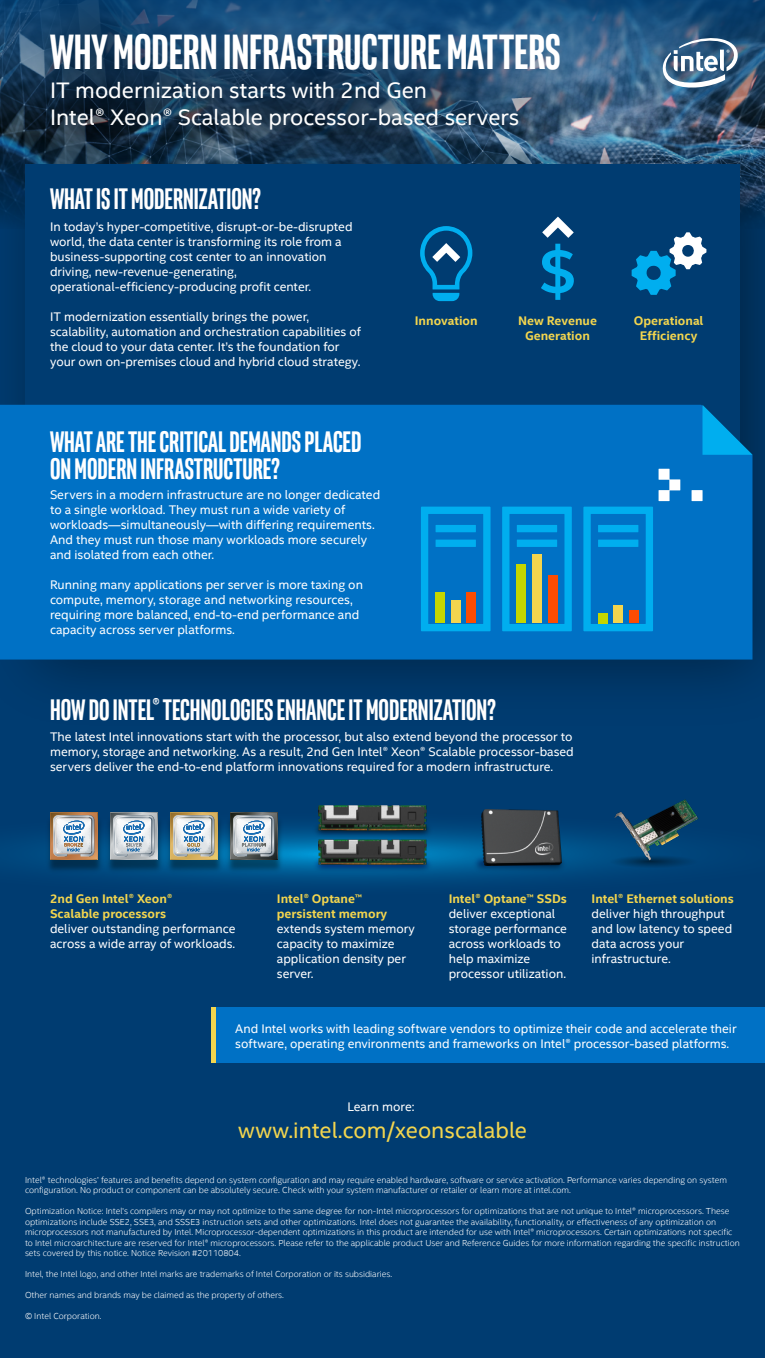
<style>
.page{position:relative;width:765px;height:1358px;background:#003c71}
.page>*{position:absolute;margin:0;border:0;box-sizing:border-box;transform-origin:0 0}
.t1{font:700 62px "Intel Clear";color:#00aeef}
.t2{font:700 50px "Intel Clear Pro";color:#fff}
.t3{font:700 30px/27px "Intel Clear Pro";color:#fff}
.t4{font:22.5px/27px "Intel Clear";color:#fff}
.t5{font:22.5px "Intel Clear";color:#f3d54e}
.t6{font:12.5px/15px "Intel Clear";color:#fff}
.t7{font:700 12.5px/15px "Intel Clear";color:#f3d54e;text-align:center}
.t8{font:300 8.75px/10.5px "Intel Clear";color:#fff}
</style>
<div class="page">
<svg style="left:0;top:0;width:765px;height:94px"></svg>
<svg style="left:661px;top:34px;width:78px;height:55px"></svg>
<img style="left:0;top:94px;width:765px;height:591px">
<div style="left:25px;top:165px;width:715px;height:487px;background:#003c71"></div>
<svg style="left:420px;top:226px;width:52px;height:75px"></svg>
<svg style="left:542px;top:217px;width:32px;height:21px"></svg>
<svg style="left:632px;top:232px;width:74px;height:63px"></svg>
<div style="left:0;top:405px;width:752px;height:254px;background:#0071c5"></div>
<svg style="left:702px;top:405px;width:50px;height:50px"></svg>
<svg style="left:583px;top:506px;width:70px;height:125px"></svg>
<div style="left:598px;top:525px;width:40px;height:7px;background:#00aeef"></div>
<div style="left:598px;top:539px;width:40px;height:8px;background:#00aeef"></div>
<svg style="left:502px;top:506px;width:70px;height:125px"></svg>
<div style="left:517px;top:525px;width:40px;height:7px;background:#00aeef"></div>
<div style="left:517px;top:539px;width:40px;height:8px;background:#00aeef"></div>
<svg style="left:421px;top:506px;width:70px;height:125px"></svg>
<div style="left:436px;top:525px;width:40px;height:7px;background:#00aeef"></div>
<div style="left:436px;top:539px;width:40px;height:8px;background:#00aeef"></div>
<div style="left:692px;top:490px;width:11px;height:11px;background:#fff"></div>
<svg style="left:659px;top:469px;width:21px;height:32px"></svg>
<div style="left:435px;top:593px;width:10px;height:30px;background:#c4d600"></div>
<div style="left:451px;top:600px;width:10px;height:23px;background:#f3d54e"></div>
<div style="left:466px;top:593px;width:10px;height:30px;background:#fc4c02"></div>
<div style="left:516px;top:564px;width:10px;height:59px;background:#c4d600"></div>
<div style="left:532px;top:554px;width:10px;height:69px;background:#f3d54e"></div>
<div style="left:548px;top:575px;width:10px;height:48px;background:#fc4c02"></div>
<div style="left:598px;top:613px;width:10px;height:10px;background:#c4d600"></div>
<div style="left:613px;top:605px;width:10px;height:18px;background:#f3d54e"></div>
<div style="left:629px;top:610px;width:10px;height:13px;background:#fc4c02"></div>
<div style="left:0;top:835px;width:608px;height:48px;background:#00457b"></div>
<div style="left:211px;top:1007px;width:554px;height:56px;background:#0071c5"></div>
<div style="left:211px;top:1007px;width:5px;height:56px;background:#f3d54e"></div>
<img style="left:471px;top:827px;width:134px;height:56px">
<img style="left:481px;top:809px;width:81px;height:56px">
<svg style="left:584px;top:841px;width:54px;height:39px"></svg>
<img style="left:608px;top:799px;width:91px;height:68px">
<img style="left:274px;top:877px;width:197px;height:7px">
<img style="left:274px;top:805px;width:197px;height:72px">
<img style="left:166px;top:821px;width:58px;height:54px">
<svg style="left:170px;top:812px;width:48px;height:48px"></svg>
<img style="left:224px;top:813px;width:62px;height:62px">
<svg style="left:230px;top:812px;width:48px;height:48px"></svg>
<img style="left:106px;top:821px;width:60px;height:54px">
<svg style="left:110px;top:812px;width:48px;height:48px"></svg>
<img style="left:44px;top:820px;width:62px;height:55px">
<svg style="left:50px;top:812px;width:48px;height:48px"></svg>
<h2 class="t2" style="left:50px;top:21px;width:512px">WHY MODERN INFRASTRUCTURE MATTERS</h2>
<h3 class="t4" style="left:50px;top:77px;width:471px">IT modernization starts with 2nd Gen<br>Intel® Xeon® Scalable processor-based servers</h3>
<h3 class="t3" style="left:50px;top:185px;width:212px">WHAT IS IT MODERNIZATION?</h3>
<p class="t6" style="left:50px;top:219px;width:304px">In today’s hyper-competitive, disrupt-or-be-disrupted world, the data center is transforming its role from a business-supporting cost center to an innovation driving, new-revenue-generating, operational-efficiency-producing profit center.</p>
<p class="t6" style="left:50px;top:309px;width:312px">IT modernization essentially brings the power, scalability, automation and orchestration capabilities of the cloud to your data center. It’s the foundation for your own on-premises cloud and hybrid cloud strategy.</p>
<h3 class="t3" style="left:50px;top:427px;width:313px">WHAT ARE THE CRITICAL DEMANDS PLACED<br>ON MODERN INFRASTRUCTURE?</h3>
<p class="t6" style="left:50px;top:487px;width:332px">Servers in a modern infrastructure are no longer dedicated to a single workload. They must run a wide variety of workloads—simultaneously—with differing requirements.<br>And they must run those many workloads more securely and isolated from each other.</p>
<p class="t6" style="left:50px;top:577px;width:315px">Running many applications per server is more taxing on compute, memory, storage and networking resources, requiring more balanced, end-to-end performance and capacity across server platforms.</p>
<h1 class="t1" style="left:539px;top:233px;width:38px">$</h1>
<p class="t7" style="left:415px;top:313px;width:65px">Innovation</p>
<p class="t7" style="left:518px;top:313px;width:80px">New Revenue<br>Generation</p>
<p class="t7" style="left:634px;top:313px;width:71px">Operational<br>Efficiency</p>
<h3 class="t3" style="left:50px;top:695px;width:447px">HOW DO INTEL® TECHNOLOGIES ENHANCE IT MODERNIZATION?</h3>
<p class="t6" style="left:50px;top:729px;width:525px;text-align:justify">The latest Intel innovations start with the processor, but also extend beyond the processor to memory, storage and networking. As a result, 2nd Gen Intel® Xeon® Scalable processor-based servers deliver the end-to-end platform innovations required for a modern infrastructure.</p>
<p class="t7" style="left:50px;top:891px;width:124px;text-align:left">2nd Gen Intel® Xeon®<br>Scalable processors</p>
<p class="t6" style="left:50px;top:921px;width:187px">deliver outstanding performance across a wide array of workloads.</p>
<p class="t7" style="left:277px;top:891px;width:112px;text-align:left">Intel® Optane™ persistent memory</p>
<p class="t6" style="left:277px;top:921px;width:139px">extends system memory capacity to maximize application density per server.</p>
<p class="t7" style="left:449px;top:891px;width:120px">Intel® Optane™ SSDs</p>
<p class="t6" style="left:449px;top:906px;width:120px">deliver exceptional storage performance across workloads to help maximize processor utilization.</p>
<p class="t7" style="left:592px;top:891px;width:144px">Intel® Ethernet solutions</p>
<p class="t6" style="left:592px;top:906px;width:142px">deliver high throughput and low latency to speed data across your infrastructure.</p>
<p class="t6" style="left:235px;top:1021px;width:503px">And Intel works with leading software vendors to optimize their code and accelerate their software, operating environments and frameworks on Intel® processor-based platforms.</p>
<p class="t6" style="left:347px;top:1099px;width:68px">Learn more:</p>
<h3 class="t5" style="left:238px;top:1117px;width:290px">www.intel.com/xeonscalable</h3>
<p class="t8" style="left:25px;top:1174px;width:704px">Intel® technologies’ features and benefits depend on system configuration and may require enabled hardware, software or service activation. Performance varies depending on system configuration. No product or component can be absolutely secure. Check with your system manufacturer or retailer or learn more at intel.com.</p>
<p class="t8" style="left:25px;top:1206px;width:716px">Optimization Notice: Intel's compilers may or may not optimize to the same degree for non-Intel microprocessors for optimizations that are not unique to Intel® microprocessors. These optimizations include SSE2, SSE3, and SSSE3 instruction sets and other optimizations. Intel does not guarantee the availability, functionality, or effectiveness of any optimization on microprocessors not manufactured by Intel. Microprocessor-dependent optimizations in this product are intended for use with Intel® microprocessors. Certain optimizations not specific to Intel microarchitecture are reserved for Intel® microprocessors. Please refer to the applicable product User and Reference Guides for more information regarding the specific instruction sets covered by this notice. Notice Revision #20110804.</p>
<p class="t8" style="left:25px;top:1269px;width:369px">Intel, the Intel logo, and other Intel marks are trademarks of Intel Corporation or its subsidiaries.</p>
<p class="t8" style="left:25px;top:1290px;width:261px">Other names and brands may be claimed as the property of others.</p>
<p class="t8" style="left:25px;top:1311px;width:78px">© Intel Corporation.</p>
</div>
